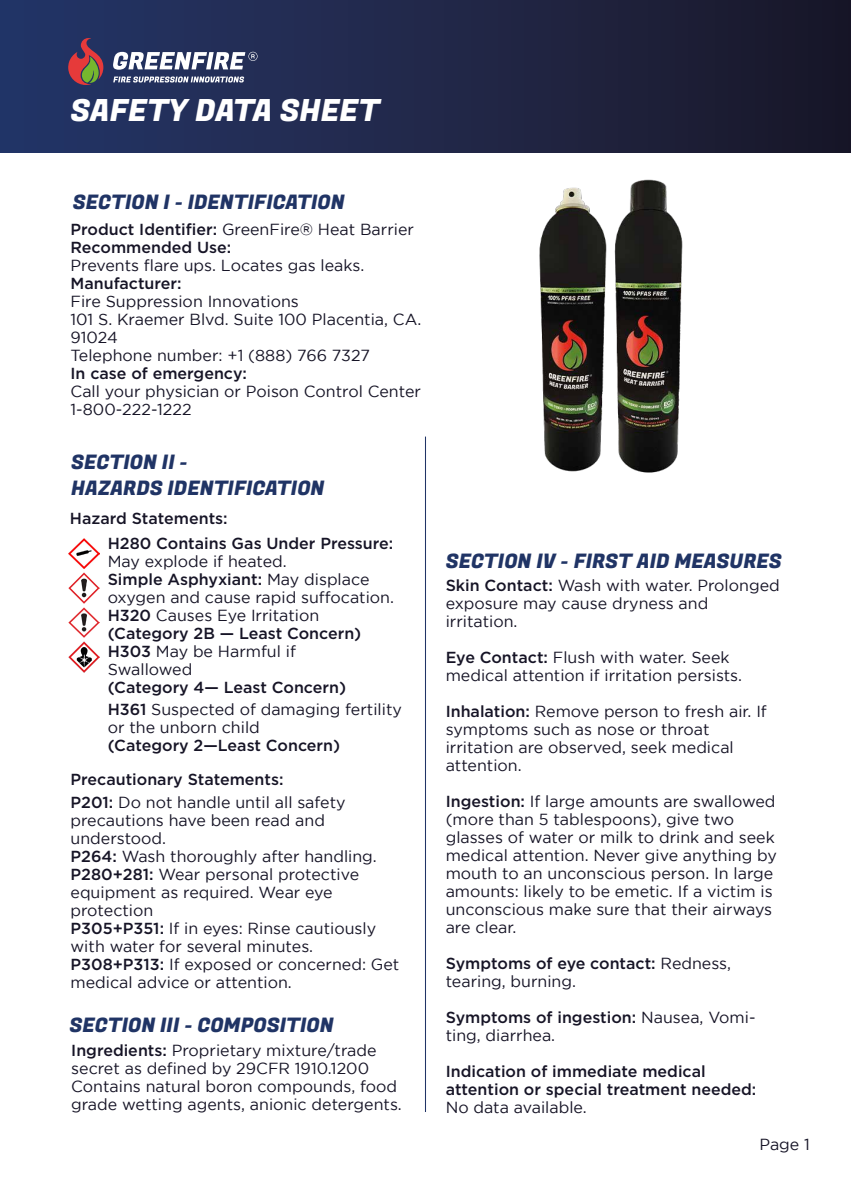
<style>
.page{position:relative;width:851px;height:1191px;background:#fff}
.page>*{position:absolute;margin:0;border:0;box-sizing:border-box;transform-origin:0 0}
.t1{font:30.6px "Fugaz One";color:#fff}
.t2{font:20px/26.4px "Fugaz One";color:#203465}
.t3{font:16px/18px "Gotham";color:#161426}
.t4{font:500 16px/18px "Gotham";color:#161426}
.s1{font-weight:400}
.s2{font-weight:500}
</style>
<div class="page">
<div style="left:0;top:0;width:850px;height:152px;background:linear-gradient(to right,#253669,#1b1829)"></div>
<svg style="left:68px;top:38px;width:35px;height:47px;background:#794a4a"></svg>
<svg style="left:113px;top:76px;width:131px;height:6px"></svg>
<svg style="left:113px;top:52px;width:144px;height:18px"></svg>
<img style="left:539px;top:179px;width:144px;height:294px">
<img style="left:69px;top:641px;width:30px;height:31px">
<img style="left:69px;top:607px;width:30px;height:30px">
<img style="left:69px;top:572px;width:30px;height:31px">
<img style="left:69px;top:538px;width:30px;height:30px">
<h1 class="t1" style="left:70px;top:89px;width:310px">SAFETY DATA SHEET</h1>
<p class="t2" style="left:73px;top:190px;width:273px">SECTION I - IDENTIFICATION</p>
<p class="t4" style="left:70px;top:220px;width:345px">Product Identifier: <span class="s1">GreenFire® Heat Barrier<br></span>Recommended Use:</p>
<p class="t3" style="left:70px;top:256px;width:295px">Prevents flare ups. Locates gas leaks.</p>
<p class="t4" style="left:70px;top:274px;width:112px">Manufacturer:</p>
<p class="t3" style="left:70px;top:292px;width:352px">Fire Suppression Innovations<br>101 S. Kraemer Blvd. Suite 100 Placentia, CA.<br>91024<br>Telephone number: +1 (888) 766 7327</p>
<p class="t4" style="left:70px;top:364px;width:178px">In case of emergency:</p>
<p class="t3" style="left:70px;top:382px;width:352px">Call your physician or Poison Control Center<br>1-800-222-1222</p>
<p class="t2" style="left:71px;top:449px;width:255px">SECTION II -<br>HAZARDS IDENTIFICATION</p>
<p class="t4" style="left:70px;top:509px;width:159px">Hazard Statements:</p>
<p class="t4" style="left:108px;top:534px;width:287px">H280 Contains Gas Under Pressure:</p>
<p class="t3" style="left:108px;top:552px;width:288px">May explode if heated.<br><span class="s2">Simple Asphyxiant:</span> May displace oxygen and cause rapid suffocation.<br><span class="s2">H320</span> Causes Eye Irritation <span class="s2">(Category 2B — Least Concern)<br>H303</span> May be Harmful if<br>Swallowed</p>
<p class="t4" style="left:108px;top:678px;width:240px">(Category 4— Least Concern)</p>
<p class="t3" style="left:108px;top:700px;width:296px"><span class="s2">H361</span> Suspected of damaging fertility or the unborn child</p>
<p class="t4" style="left:70px;top:728px;width:271px;line-height:33.8px;text-indent:37px">(Category 2—Least Concern)<br>Precautionary Statements:</p>
<p class="t3" style="left:70px;top:792px;width:330px"><span class="s2">P201:</span> Do not handle until all safety precautions have been read and understood.<br><span class="s2">P264:</span> Wash thoroughly after handling.<br><span class="s2">P280+281:</span> Wear personal protective equipment as required. Wear eye protection<br><span class="s2">P305+P351:</span> If in eyes: Rinse cautiously with water for several minutes.<br><span class="s2">P308+P313:</span> If exposed or concerned: Get medical advice or attention.</p>
<p class="t2" style="left:69px;top:1012px;width:266px">SECTION III - COMPOSITION</p>
<p class="t3" style="left:71px;top:1041px;width:332px"><span class="s2">Ingredients:</span> Proprietary mixture/trade secret as defined by 29CFR 1910.1200<br>Contains natural boron compounds, food grade wetting agents, anionic detergents.</p>
<p class="t2" style="left:445px;top:548px;width:337px">SECTION IV - FIRST AID MEASURES</p>
<p class="t3" style="left:445px;top:576px;width:335px"><span class="s2">Skin Contact:</span> Wash with water. Prolonged exposure may cause dryness and irritation.</p>
<p class="t3" style="left:445px;top:648px;width:298px"><span class="s2">Eye Contact:</span> Flush with water. Seek medical attention if irritation persists.</p>
<p class="t3" style="left:445px;top:702px;width:322px"><span class="s2">Inhalation:</span> Remove person to fresh air. If symptoms such as nose or throat irritation are observed, seek medical attention.</p>
<p class="t3" style="left:445px;top:792px;width:332px"><span class="s2">Ingestion:</span> If large amounts are swallowed (more than 5 tablespoons), give two glasses of water or milk to drink and seek medical attention. Never give anything by mouth to an unconscious person. In large amounts: likely to be emetic. If a victim is unconscious make sure that their airways are clear.</p>
<p class="t3" style="left:445px;top:954px;width:287px"><span class="s2">Symptoms of eye contact:</span> Redness, tearing, burning.</p>
<p class="t3" style="left:445px;top:1008px;width:311px"><span class="s2">Symptoms of ingestion:</span> Nausea, Vomi&shy;ting, diarrhea.</p>
<p class="t4" style="left:445px;top:1062px;width:312px">Indication of immediate medical attention or special treatment needed:</p>
<p class="t3" style="left:445px;top:1098px;width:143px">No data available.</p>
<p class="t3" style="left:759px;top:1135px;width:52px">Page 1</p>
</div>
